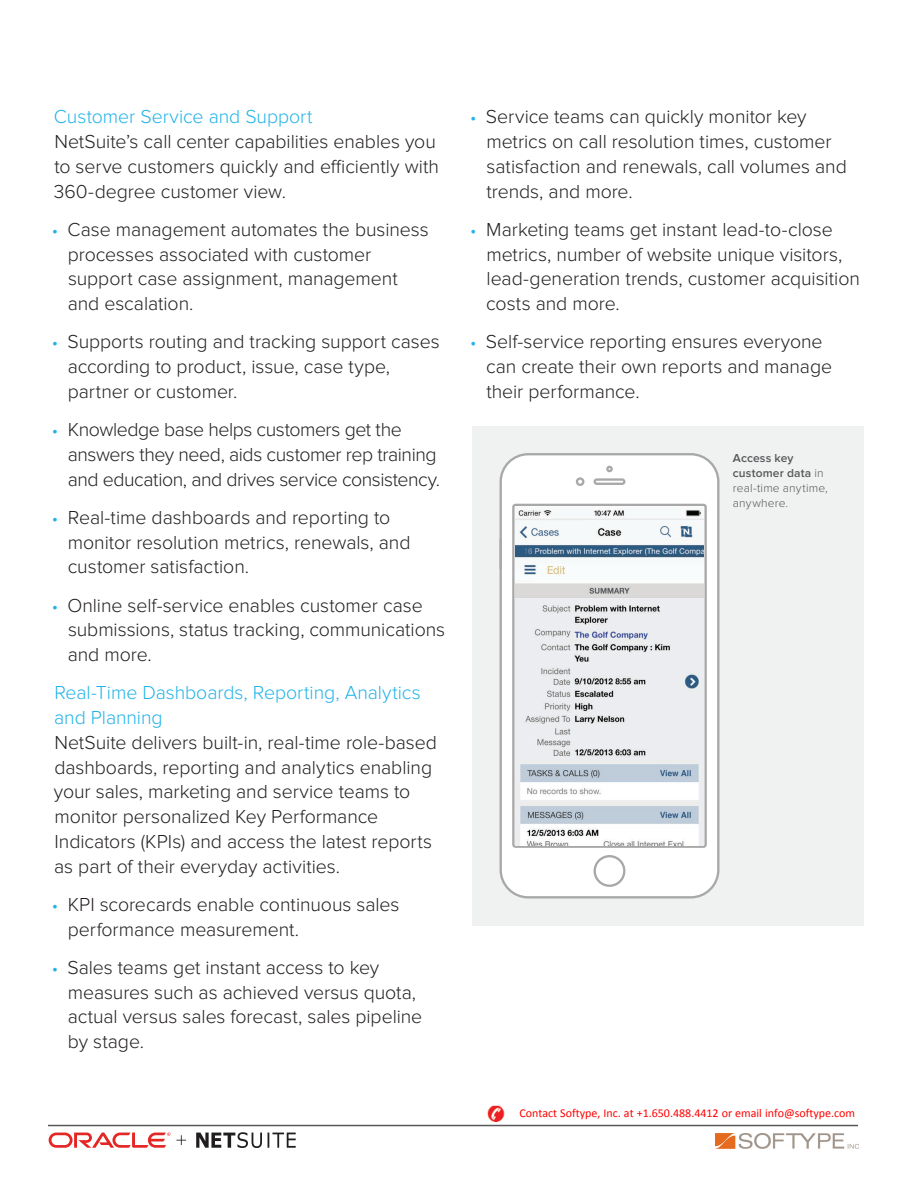
<style>
.page{position:relative;width:918px;height:1188px;background:#fff}
.page>*{position:absolute;margin:0;border:0;box-sizing:border-box;transform-origin:0 0}
.t1{font:300 19.5px/24.8px "Proxima Nova";letter-spacing:-.005em;color:#231f20}
.t2{font:300 19.5px/24.8px "Proxima Nova";letter-spacing:-.025em;color:#231f20}
.t3{font:300 19.5px/24.8px "Proxima Nova";letter-spacing:-.005em;color:#22b3e8}
.t4{font:12px "Calibri";color:#f00}
.t5{font:300 12px/15px "Proxima Nova";letter-spacing:.015em;color:#57585a}
.s1{font-size:18px;color:#22b3e8}
.s2{font-weight:600}
</style>
<div class="page">
<div style="left:472px;top:426px;width:392px;height:500px;background:#f0f1f1"></div>
<svg style="left:500px;top:453px;width:219px;height:445px;fill:#fff"></svg>
<svg style="left:576px;top:477px;width:8px;height:9px"></svg>
<svg style="left:594px;top:478px;width:31px;height:7px"></svg>
<hr style="left:500px;top:539px;width:2px;height:30px;background:#a8a8a8">
<svg style="left:606px;top:466px;width:7px;height:6px"></svg>
<svg style="left:594px;top:855px;width:31px;height:32px"></svg>
<svg style="left:512px;top:504px;width:195px;height:344px"></svg>
<img style="left:516px;top:507px;width:187px;height:339px">
<hr style="left:48px;top:1125px;width:810px;height:1px;background:#57585a">
<img style="left:488px;top:1106px;width:17px;height:15px">
<img style="left:715px;top:1133px;width:143px;height:16px">
<svg style="left:49px;top:1132px;width:247px;height:16px"></svg>
<p class="t3" style="left:54px;top:105px;width:260px">Customer Service and Support</p>
<p class="t1" style="left:54px;top:130px;width:387px">NetSuite’s call center capabilities enables you to serve customers quickly and efficiently with<br>360-degree customer view.</p>
<p class="t1" style="left:68px;top:217px;width:363px;text-indent:-16px"><span class="s1">•</span> Case management automates the business processes associated with customer support case assignment, management and escalation.</p>
<p class="t1" style="left:68px;top:330px;width:374px;text-indent:-16px"><span class="s1">•</span> Supports routing and tracking support cases according to product, issue, case type, partner or customer.</p>
<p class="t2" style="left:68px;top:418px;width:374px;text-indent:-16px"><span class="s1">•</span> Knowledge base helps customers get the answers they need, aids customer rep training and education, and drives service consistency.</p>
<p class="t1" style="left:68px;top:505px;width:344px;text-indent:-16px"><span class="s1">•</span> Real-time dashboards and reporting to monitor resolution metrics, renewals, and customer satisfaction.</p>
<p class="t1" style="left:68px;top:593px;width:379px;text-indent:-16px"><span class="s1">•</span> Online self-service enables customer case submissions, status tracking, communications and more.</p>
<p class="t3" style="left:54px;top:681px;width:368px">Real-Time Dashboards, Reporting, Analytics and Planning</p>
<p class="t1" style="left:54px;top:730px;width:385px">NetSuite delivers built-in, real-time role-based dashboards, reporting and analytics enabling your sales, marketing and service teams to monitor personalized Key Performance Indicators (KPIs) and access the latest reports as part of their everyday activities.</p>
<p class="t1" style="left:68px;top:892px;width:333px;text-indent:-16px"><span class="s1">•</span> KPI scorecards enable continuous sales performance measurement.</p>
<p class="t1" style="left:68px;top:955px;width:356px;text-indent:-16px"><span class="s1">•</span> Sales teams get instant access to key measures such as achieved versus quota, actual versus sales forecast, sales pipeline by stage.</p>
<p class="t1" style="left:486px;top:105px;width:362px;text-indent:-16px"><span class="s1">•</span> Service teams can quickly monitor key metrics on call resolution times, customer satisfaction and renewals, call volumes and trends, and more.</p>
<p class="t1" style="left:486px;top:217px;width:375px;text-indent:-16px"><span class="s1">•</span> Marketing teams get instant lead-to-close metrics, number of website unique visitors, lead-generation trends, customer acquisition costs and more.</p>
<p class="t1" style="left:486px;top:330px;width:347px;text-indent:-16px"><span class="s1">•</span> Self-service reporting ensures everyone can create their own reports and manage their performance.</p>
<p class="t5" style="left:733px;top:451px;width:97px"><span class="s2">Access key customer data</span> in real-time anytime, anywhere.</p>
<p class="t4" style="left:519px;top:1106px;width:337px">Contact Softype, Inc. at +1.650.488.4412 or email info@softype.com</p>
</div>
